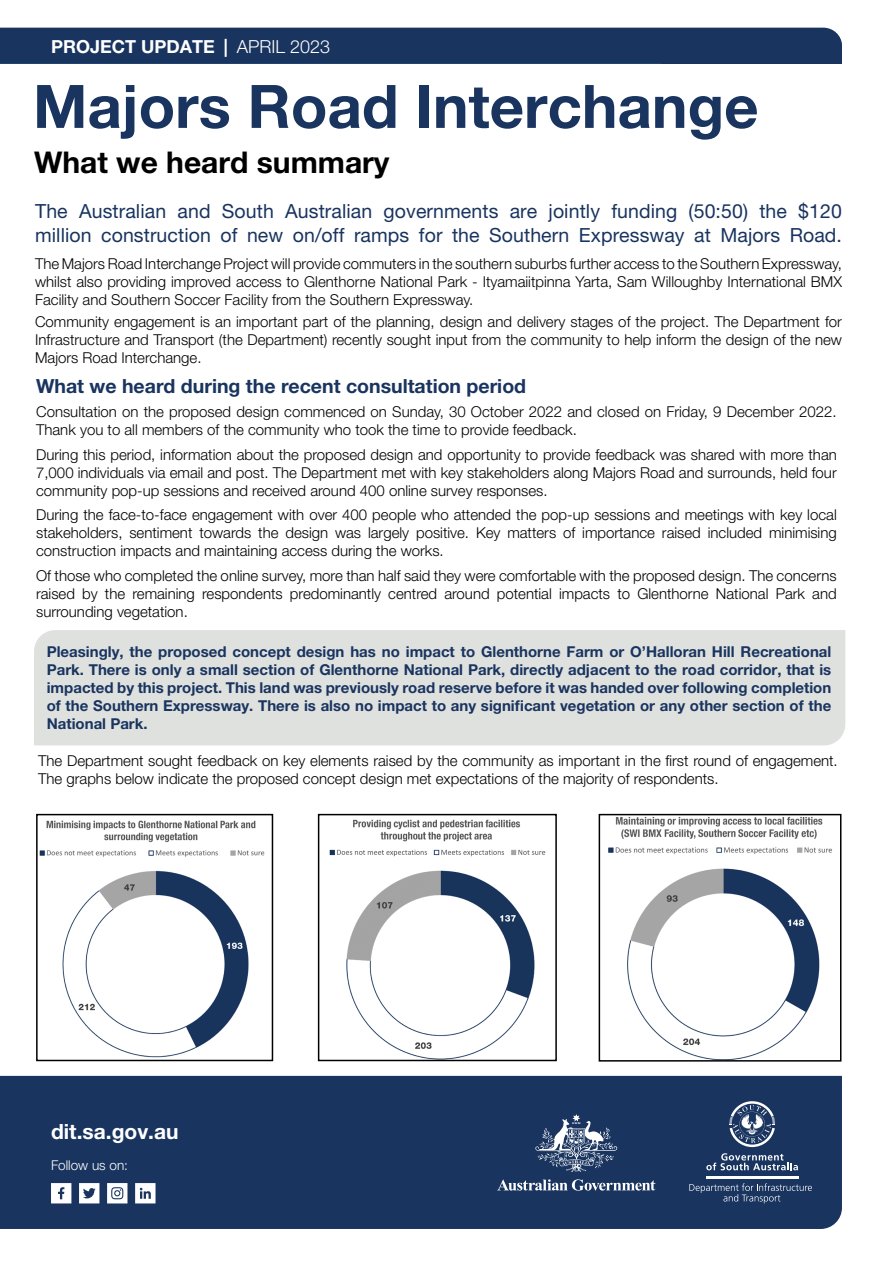
<style>
.page{position:relative;width:893px;height:1263px;background:#fff}
.page>*{position:absolute;margin:0;border:0;box-sizing:border-box;transform-origin:0 0}
.t1{font:700 60px "Helvetica Neue LT Pro";color:#19345f}
.t2{font:700 30px "Helvetica Neue LT Pro";color:#000}
.t3{font:700 21px "Helvetica Neue LT Pro";color:#fff}
.t4{font:19.5px/24px "Helvetica Neue LT Pro";letter-spacing:.005em;color:#19345f}
.t5{font:700 19.5px "Helvetica Neue LT Pro";color:#19345f}
.t6{font:700 18px "Helvetica Neue LT Pro";color:#fff}
.t7{font:300 15px/18px "Helvetica Neue LT Pro";color:#000;text-align:justify}
.t8{font:700 15px/18px "Helvetica Neue LT Pro";color:#19345f;text-align:justify}
.t9{font:300 13.5px "Helvetica Neue LT Pro";color:#fff}
.s1{font-weight:300}
</style>
<div class="page">
<div style="left:0;top:28px;width:842px;height:36px;background:#19345f"></div>
<div style="left:662px;top:44px;width:180px;height:20px;background:#19345f"></div>
<div style="left:0;top:1076px;width:842px;height:153px;background:#19345f"></div>
<svg style="left:51px;top:1183px;width:20px;height:20px"></svg>
<svg style="left:107px;top:1183px;width:20px;height:20px"></svg>
<svg style="left:135px;top:1183px;width:21px;height:20px"></svg>
<svg style="left:79px;top:1183px;width:20px;height:20px"></svg>
<svg style="left:706px;top:1153px;width:92px;height:17px;background:#526686"></svg>
<hr style="left:706px;top:1176px;width:92px;height:2px;background:#fff">
<svg style="left:689px;top:1183px;width:123px;height:20px;background:#324a71"></svg>
<svg style="left:729px;top:1101px;width:46px;height:46px;background:#5a6d8c"></svg>
<svg style="left:497px;top:1179px;width:158px;height:11px"></svg>
<svg style="left:535px;top:1114px;width:82px;height:58px;background:#4d6283"></svg>
<div style="left:34px;top:630px;width:811px;height:115px;background:#dfe1df"></div>
<img style="left:329px;top:819px;width:217px;height:239px">
<div style="left:318px;top:814px;width:239px;height:247px;border:2px solid #000"></div>
<img style="left:608px;top:817px;width:224px;height:241px">
<div style="left:599px;top:814px;width:242px;height:247px;border:2px solid #000"></div>
<img style="left:39px;top:820px;width:226px;height:238px">
<div style="left:36px;top:814px;width:237px;height:247px;border:2px solid #000"></div>
<p class="t6" style="left:51px;top:36px;width:281px">PROJECT UPDATE | <span class="s1">APRIL 2023</span></p>
<h1 class="t1" style="left:33px;top:69px;width:727px">Majors Road Interchange</h1>
<h2 class="t2" style="left:34px;top:144px;width:357px">What we heard summary</h2>
<h3 class="t4" style="left:35px;top:199px;width:808px">The Australian and South Australian governments are jointly funding (50:50) the $120 million construction of new on/off ramps for the Southern Expressway at Majors Road.</h3>
<p class="t7" style="left:35px;top:254px;width:808px">The Majors Road Interchange Project will provide commuters in the southern suburbs further access to the Southern Expressway, whilst also providing improved access to Glenthorne National Park - Ityamaiitpinna Yarta, Sam Willoughby International BMX Facility and Southern Soccer Facility from the Southern Expressway.</p>
<p class="t7" style="left:35px;top:312px;width:808px">Community engagement is an important part of the planning, design and delivery stages of the project. The Department for Infrastructure and Transport (the Department) recently sought input from the community to help inform the design of the new Majors Road Interchange.</p>
<h3 class="t5" style="left:36px;top:374px;width:491px">What we heard during the recent consultation period</h3>
<p class="t7" style="left:36px;top:403px;width:802px">Consultation on the proposed design commenced on Sunday, 30 October 2022 and closed on Friday, 9 December 2022.<br>Thank you to all members of the community who took the time to provide feedback.</p>
<p class="t7" style="left:36px;top:445px;width:802px">During this period, information about the proposed design and opportunity to provide feedback was shared with more than 7,000 individuals via email and post. The Department met with key stakeholders along Majors Road and surrounds, held four community pop-up sessions and received around 400 online survey responses.</p>
<p class="t7" style="left:36px;top:505px;width:802px">During the face-to-face engagement with over 400 people who attended the pop-up sessions and meetings with key local stakeholders, sentiment towards the design was largely positive. Key matters of importance raised included minimising construction impacts and maintaining access during the works.</p>
<p class="t7" style="left:36px;top:566px;width:802px">Of those who completed the online survey, more than half said they were comfortable with the proposed design. The concerns raised by the remaining respondents predominantly centred around potential impacts to Glenthorne National Park and surrounding vegetation.</p>
<p class="t8" style="left:47px;top:642px;width:786px">Pleasingly, the proposed concept design has no impact to Glenthorne Farm or O’Halloran Hill Recreational Park. There is only a small section of Glenthorne National Park, directly adjacent to the road corridor, that is impacted by this project. This land was previously road reserve before it was handed over following completion of the Southern Expressway. There is also no impact to any significant vegetation or any other section of the National Park.</p>
<p class="t7" style="left:38px;top:752px;width:801px">The Department sought feedback on key elements raised by the community as important in the first round of engagement.<br>The graphs below indicate the proposed concept design met expectations of the majority of respondents.</p>
<h3 class="t3" style="left:51px;top:1118px;width:129px">dit.sa.gov.au</h3>
<p class="t9" style="left:51px;top:1157px;width:79px">Follow us on:</p>
</div>
